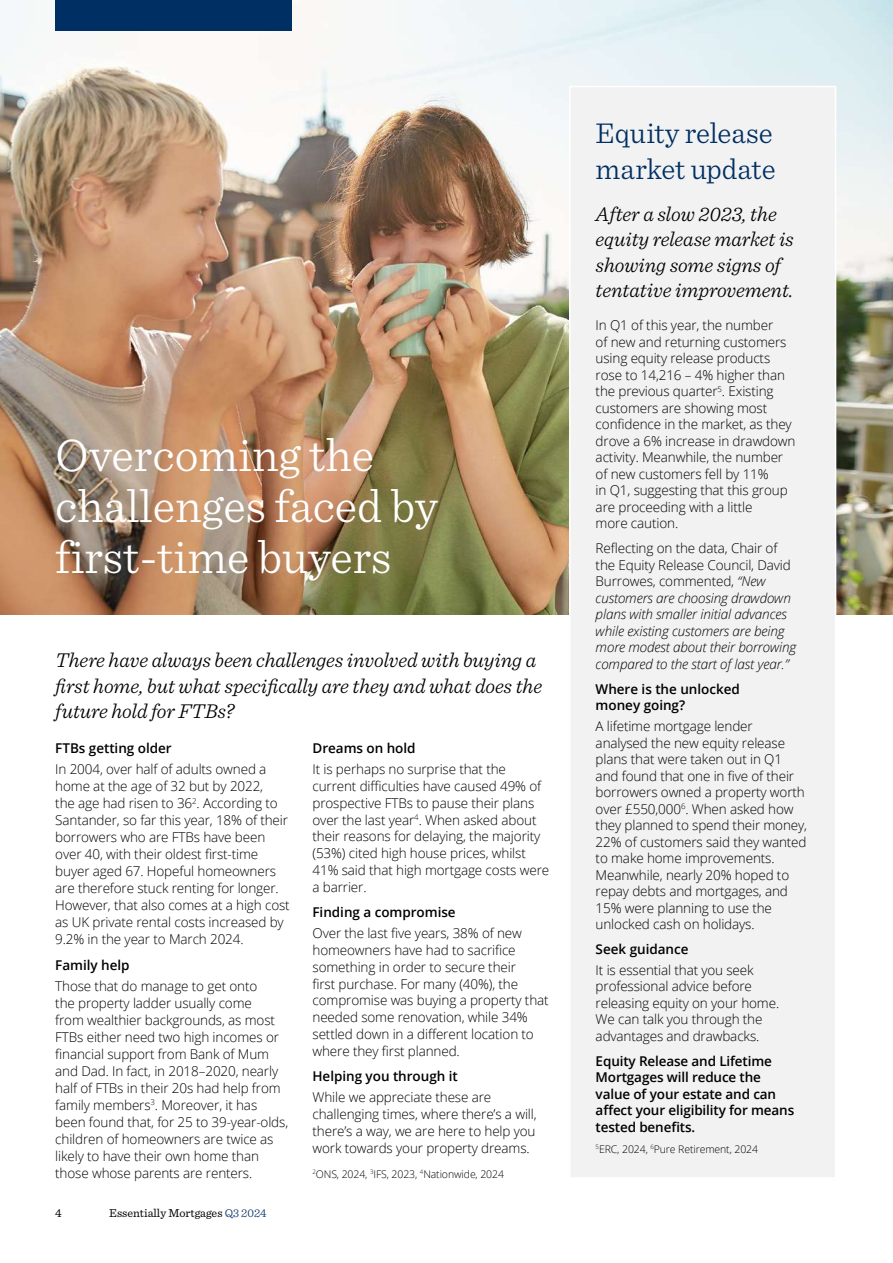
<style>
.page{position:relative;width:893px;height:1263px;background:#fff}
.page>*{position:absolute;margin:0;border:0;box-sizing:border-box;transform-origin:0 0}
.t1{font:300 48px/51px "Sentinel";color:#fff}
.t2{font:300 30px/36px "Sentinel";letter-spacing:-.005em;color:#002f63}
.t3{font:italic 300 21px/25.2px "Sentinel";letter-spacing:-.005em;color:#000}
.t4{font:300 13.5px/16.5px "Open Sans";letter-spacing:-.01em;color:#000}
.t5{font:600 13.5px/16.5px "Open Sans";letter-spacing:-.005em;color:#000}
.t6{font:italic 300 13.5px/16.5px "Open Sans";letter-spacing:-.01em;color:#000}
.t7{font:12px "Sentinel";color:#000}
.t8{font:300 10.5px "Open Sans";letter-spacing:-.01em;color:#000}
.s1{font-weight:300;color:#002f63}
.s2{font-style:normal}
</style>
<div class="page">
<img style="left:0;top:0;width:893px;height:614px">
<div style="left:569px;top:86px;width:267px;height:1093px;background:#f2f2f2;border:2px solid #fff"></div>
<div style="left:55px;top:0;width:237px;height:31px;background:#002f63"></div>
<h1 class="t1" style="left:55px;top:426px;width:384px">Overcoming the challenges faced by first-time buyers</h1>
<h3 class="t3" style="left:55px;top:646px;width:488px">There have always been challenges involved with buying a first home, but what specifically are they and what does the future hold for FTBs?</h3>
<p class="t5" style="left:55px;top:740px;width:118px">FTBs getting older</p>
<p class="t4" style="left:55px;top:761px;width:236px;line-height:17px">In 2004, over half of adults owned a home at the age of 32 but by 2022,<br>the age had risen to 36<sup>2</sup>. According to Santander, so far this year, 18% of their borrowers who are FTBs have been over 40, with their oldest first-time buyer aged 67. Hopeful homeowners are therefore stuck renting for longer.<br>However, that also comes at a high cost as UK private rental costs increased by 9.2% in the year to March 2024.</p>
<p class="t5" style="left:55px;top:956px;width:76px">Family help</p>
<p class="t4" style="left:55px;top:977px;width:234px;line-height:17px">Those that do manage to get onto<br>the property ladder usually come<br>from wealthier backgrounds, as most FTBs either need two high incomes or financial support from Bank of Mum and Dad. In fact, in 2018–2020, nearly half of FTBs in their 20s had help from family members<sup>3</sup>. Moreover, it has been found that, for 25 to 39-year-olds, children of homeowners are twice as likely to have their own home than those whose parents are renters.</p>
<p class="t7" style="left:55px;top:1204px;width:8px">4</p>
<p class="t7" style="left:109px;top:1204px;width:159px">Essentially Mortgages <span class="s1">Q3 2024</span></p>
<p class="t5" style="left:312px;top:740px;width:105px">Dreams on hold</p>
<p class="t4" style="left:312px;top:760px;width:238px">It is perhaps no surprise that the current difficulties have caused 49% of prospective FTBs to pause their plans over the last year<sup>4</sup>. When asked about their reasons for delaying, the majority (53%) cited high house prices, whilst 41% said that high mortgage costs were a barrier.</p>
<p class="t5" style="left:312px;top:904px;width:145px">Finding a compromise</p>
<p class="t4" style="left:312px;top:924px;width:238px">Over the last five years, 38% of new homeowners have had to sacrifice something in order to secure their<br>first purchase. For many (40%), the compromise was buying a property that needed some renovation, while 34% settled down in a different location to where they first planned.</p>
<p class="t5" style="left:312px;top:1068px;width:147px">Helping you through it</p>
<p class="t4" style="left:312px;top:1088px;width:226px">While we appreciate these are challenging times, where there’s a will, there’s a way, we are here to help you work towards your property dreams.</p>
<p class="t8" style="left:312px;top:1167px;width:193px"><sup>2</sup>ONS, 2024, <sup>3</sup>IFS, 2023, <sup>4</sup>Nationwide, 2024</p>
<h2 class="t2" style="left:596px;top:113px;width:182px">Equity release market update</h2>
<h3 class="t3" style="left:596px;top:200px;width:200px">After a slow 2023, the equity release market is showing some signs of tentative improvement.</h3>
<p class="t4" style="left:596px;top:317px;width:201px">In Q1 of this year, the number<br>of new and returning customers using equity release products rose to 14,216 – 4% higher than the previous quarter<sup>5</sup>. Existing customers are showing most confidence in the market, as they drove a 6% increase in drawdown activity. Meanwhile, the number of new customers fell by 11%<br>in Q1, suggesting that this group are proceeding with a little<br>more caution.</p>
<p class="t6" style="left:596px;top:540px;width:202px"><span class="s2">Reflecting on the data, Chair of the Equity Release Council, David Burrowes, commented,</span> “New customers are choosing drawdown plans with smaller initial advances while existing customers are being more modest about their borrowing compared to the start of last year.”</p>
<p class="t5" style="left:596px;top:680px;width:146px">Where is the unlocked money going?</p>
<p class="t4" style="left:596px;top:718px;width:213px">A lifetime mortgage lender analysed the new equity release plans that were taken out in Q1 and found that one in five of their borrowers owned a property worth over £550,000<sup>6</sup>. When asked how they planned to spend their money,<br>22% of customers said they wanted to make home improvements.<br>Meanwhile, nearly 20% hoped to repay debts and mortgages, and<br>15% were planning to use the unlocked cash on holidays.</p>
<p class="t5" style="left:596px;top:941px;width:94px">Seek guidance</p>
<p class="t4" style="left:596px;top:961px;width:185px">It is essential that you seek professional advice before releasing equity on your home.<br>We can talk you through the advantages and drawbacks.</p>
<p class="t5" style="left:596px;top:1052px;width:200px">Equity Release and Lifetime<br>Mortgages will reduce the value of your estate and can affect your eligibility for means tested benefits.</p>
<p class="t8" style="left:596px;top:1142px;width:164px"><sup>5</sup>ERC, 2024, <sup>6</sup>Pure Retirement, 2024</p>
</div>
